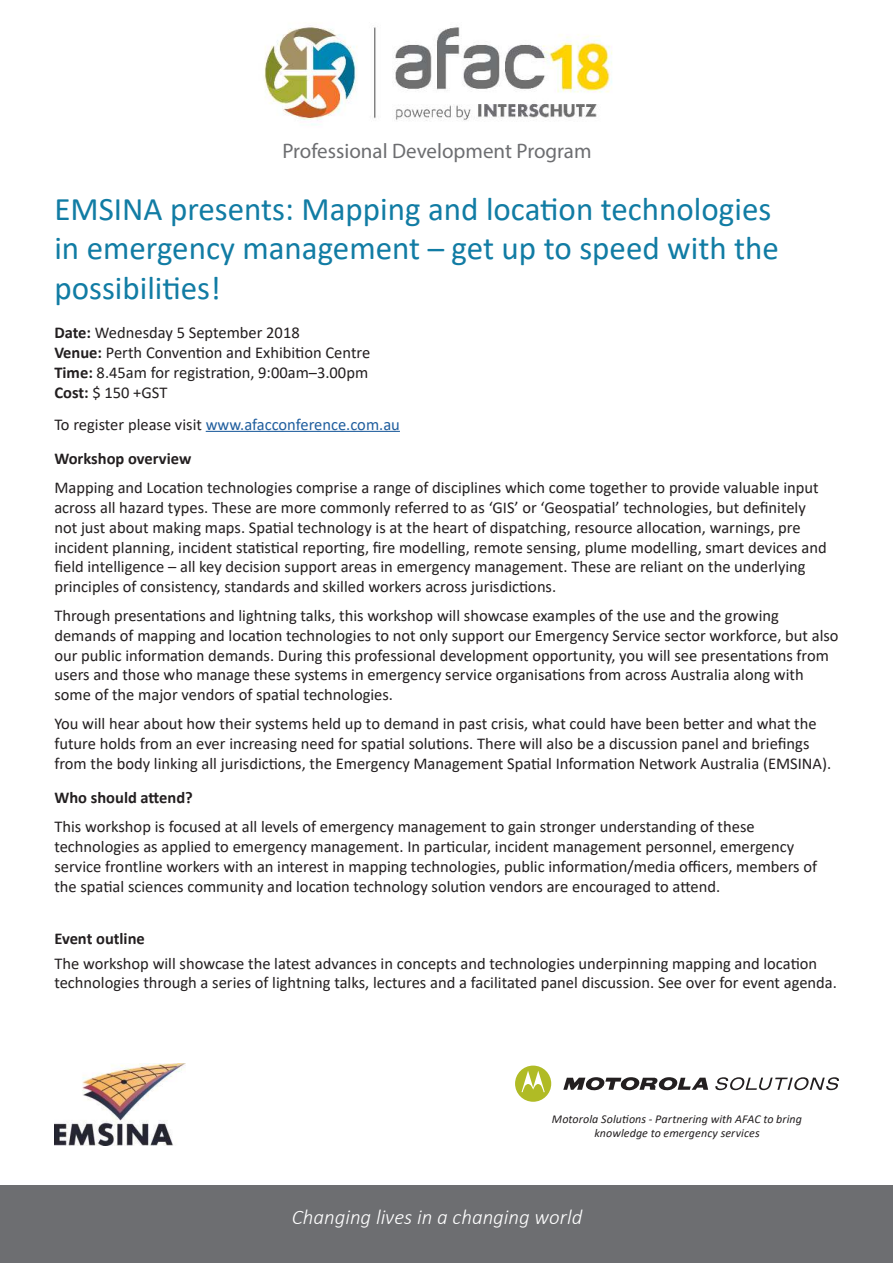
<style>
.page{position:relative;width:893px;height:1263px;background:#fff}
.page>*{position:absolute;margin:0;border:0;box-sizing:border-box;transform-origin:0 0}
.t1{font:33px/39.6px "Calibri";color:#117ca4}
.t2{font:21px "Myriad Pro";color:#6d6e71}
.t3{font:italic 300 21px "Calibri";color:#fff}
.t4{font:16.5px/19.8px "Calibri";color:#231f20}
.t5{font:16.5px/34.8px "Calibri";color:#205e9e}
.t6{font:700 16.5px "Calibri";color:#231f20}
.t7{font:italic 12px/14.2px "Calibri";letter-spacing:.01em;color:#231f20;text-align:center}
.s1{font-weight:700}
.s2{color:#231f20}
.s3{font-weight:700;color:#231f20}
</style>
<div class="page">
<img style="left:264px;top:25px;width:349px;height:100px">
<hr style="left:206px;top:431px;width:194px;height:1px;background:#205e9e">
<div style="left:0;top:1186px;width:893px;height:77px;background:#6d6e71"></div>
<img style="left:55px;top:1063px;width:131px;height:83px">
<svg style="left:563px;top:1077px;width:145px;height:14px"></svg>
<svg style="left:515px;top:1065px;width:36px;height:37px"></svg>
<svg style="left:715px;top:1077px;width:124px;height:13px"></svg>
<p class="t2" style="left:282px;top:143px;width:311px">Professional Development Program</p>
<h1 class="t1" style="left:54px;top:188px;width:726px">EMSINA presents: Mapping and location technologies in emergency management – get up to speed with the possibilities!</h1>
<p class="t4" style="left:54px;top:324px;width:317px"><span class="s1">Date:</span> Wednesday 5 September 2018<br><span class="s1">Venue:</span> Perth Convention and Exhibition Centre <span class="s1">Time:</span> 8.45am for registration, 9:00am–3.00pm <span class="s1">Cost:</span> $ 150 +GST</p>
<p class="t5" style="left:54px;top:407px;width:347px"><span class="s2">To register please visit</span> www.afacconference.com.au<br><span class="s3">Workshop overview</span></p>
<p class="t4" style="left:54px;top:477px;width:774px">Mapping and Location technologies comprise a range of disciplines which come together to provide valuable input across all hazard types. These are more commonly referred to as ‘GIS’ or ‘Geospatial’ technologies, but definitely not just about making maps. Spatial technology is at the heart of dispatching, resource allocation, warnings, pre incident planning, incident statistical reporting, fire modelling, remote sensing, plume modelling, smart devices and field intelligence – all key decision support areas in emergency management. These are reliant on the underlying principles of consistency, standards and skilled workers across jurisdictions.</p>
<p class="t4" style="left:54px;top:605px;width:786px">Through presentations and lightning talks, this workshop will showcase examples of the use and the growing demands of mapping and location technologies to not only support our Emergency Service sector workforce, but also our public information demands. During this professional development opportunity, you will see presentations from users and those who manage these systems in emergency service organisations from across Australia along with some of the major vendors of spatial technologies.</p>
<p class="t4" style="left:54px;top:713px;width:778px">You will hear about how their systems held up to demand in past crisis, what could have been better and what the future holds from an ever increasing need for spatial solutions. There will also be a discussion panel and briefings from the body linking all jurisdictions, the Emergency Management Spatial Information Network Australia (EMSINA).</p>
<p class="t6" style="left:54px;top:786px;width:140px">Who should attend?</p>
<p class="t4" style="left:54px;top:816px;width:764px">This workshop is focused at all levels of emergency management to gain stronger understanding of these technologies as applied to emergency management. In particular, incident management personnel, emergency service frontline workers with an interest in mapping technologies, public information/media officers, members of the spatial sciences community and location technology solution vendors are encouraged to attend.</p>
<p class="t6" style="left:54px;top:933px;width:92px">Event outline</p>
<p class="t4" style="left:54px;top:953px;width:784px">The workshop will showcase the latest advances in concepts and technologies underpinning mapping and location technologies through a series of lightning talks, lectures and a facilitated panel discussion. See over for event agenda.</p>
<p class="t7" style="left:552px;top:1111px;width:252px">Motorola Solutions - Partnering with AFAC to bring knowledge to emergency services</p>
<p class="t3" style="left:292px;top:1210px;width:292px">Changing lives in a changing world</p>
</div>
